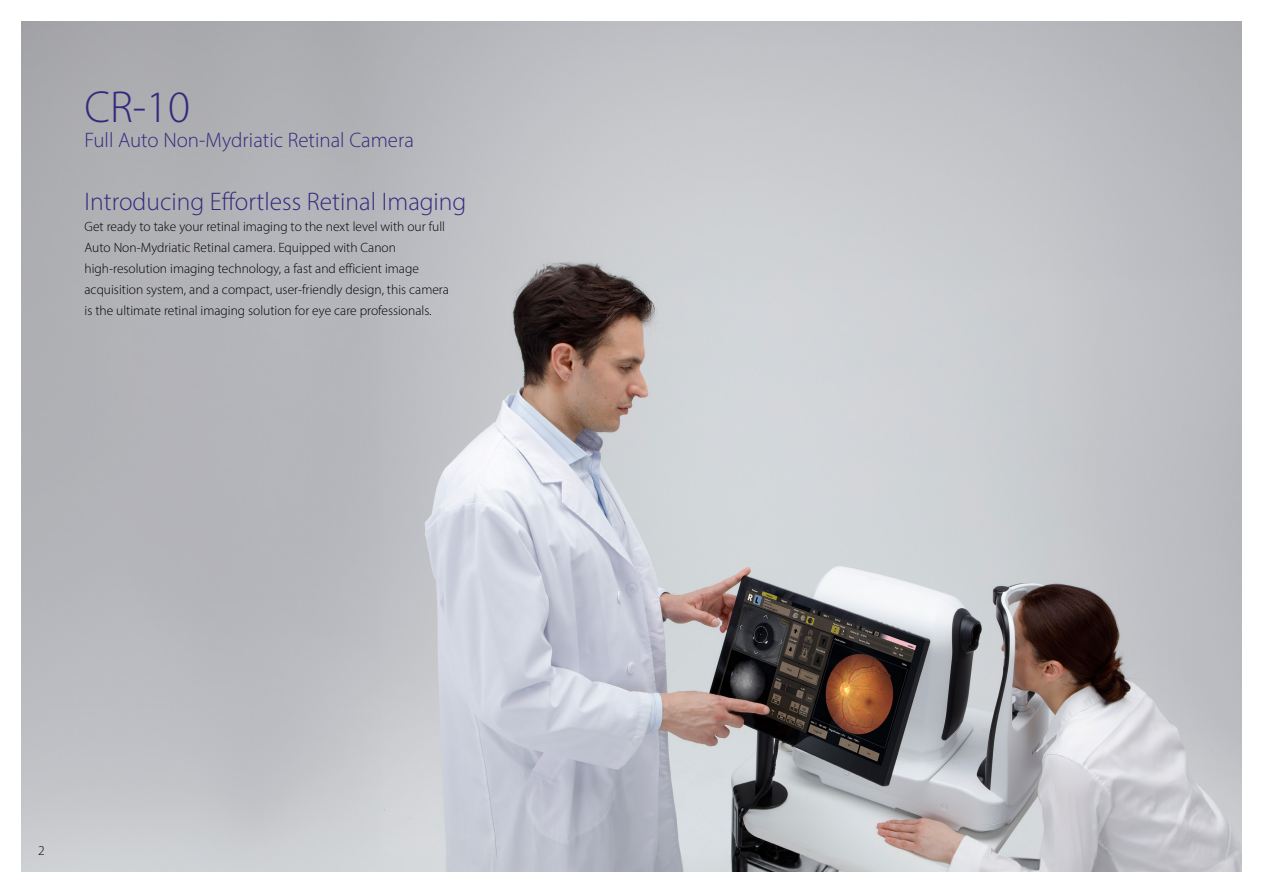
<style>
.page{position:relative;width:1263px;height:893px;background:#fff}
.page>*{position:absolute;margin:0;border:0;box-sizing:border-box;transform-origin:0 0}
.t1{font:300 45px "Myriad Pro";color:#35297d}
.t2{font:300 25.5px "Myriad Pro";color:#35297d}
.t3{font:300 21px "Myriad Pro";color:#35297d}
.t4{font:300 13.5px/21px "Myriad Pro";color:#000}
</style>
<div class="page">
<img style="left:21px;top:21px;width:1221px;height:850px">
<h1 class="t1" style="left:85px;top:79px;width:107px">CR-10</h1>
<h3 class="t3" style="left:85px;top:127px;width:331px">Full Auto Non-Mydriatic Retinal Camera</h3>
<h2 class="t2" style="left:85px;top:186px;width:383px">Introducing Effortless Retinal Imaging</h2>
<p class="t4" style="left:85px;top:216px;width:366px">Get ready to take your retinal imaging to the next level with our full Auto Non-Mydriatic Retinal camera. Equipped with Canon high-resolution imaging technology, a fast and efficient image acquisition system, and a compact, user-friendly design, this camera is the ultimate retinal imaging solution for eye care professionals.</p>
<p class="t4" style="left:38px;top:840px;width:8px">2</p>
</div>
